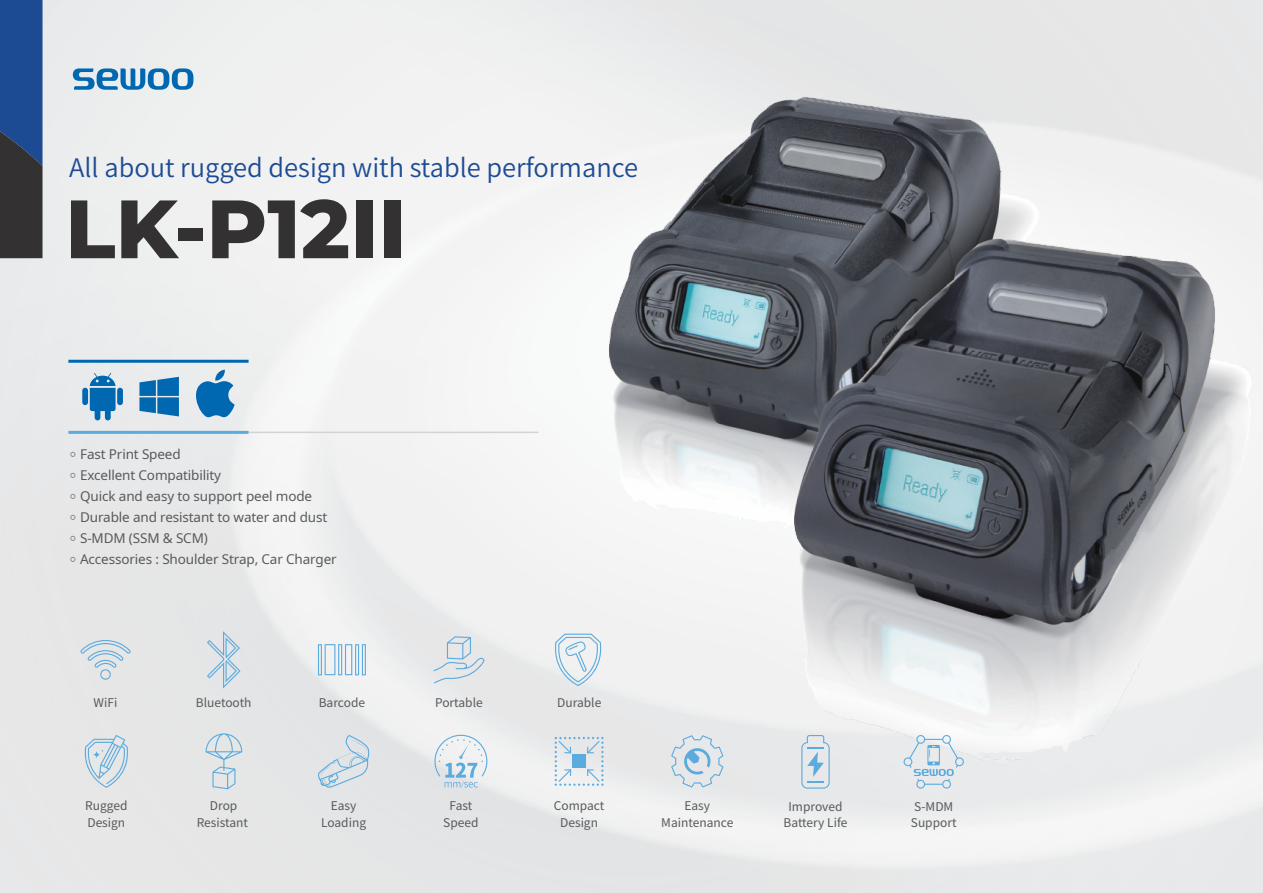
<style>
.page{position:relative;width:1263px;height:893px;background:#fff}
.page>*{position:absolute;margin:0;border:0;box-sizing:border-box;transform-origin:0 0}
.t1{font:800 82.5px "Montserrat";color:#333132}
.t2{font:600 25.5px "Noto Sans CJ Kkr";color:#1d4b93}
.t3{font:13.5px/21px "Noto Sans";letter-spacing:-.01em;color:#58595b}
.t4{font:12px/16.5px "Noto Sans CJ Kkr";color:#58595b;text-align:center}
.s1{color:#808285}
</style>
<div class="page">
<img style="left:584px;top:85px;width:679px;height:715px">
<svg style="left:207px;top:631px;width:34px;height:57px;background:#cbdae4"></svg>
<svg style="left:325px;top:644px;width:10px;height:31px"></svg>
<svg style="left:345px;top:644px;width:7px;height:31px"></svg>
<svg style="left:362px;top:644px;width:4px;height:32px"></svg>
<svg style="left:318px;top:644px;width:4px;height:31px"></svg>
<svg style="left:355px;top:644px;width:4px;height:31px"></svg>
<svg style="left:338px;top:644px;width:4px;height:31px"></svg>
<svg style="left:80px;top:640px;width:51px;height:40px;background:#d1dde5"></svg>
<svg style="left:671px;top:735px;width:52px;height:53px;background:#cddce6"></svg>
<svg style="left:317px;top:735px;width:53px;height:53px;background:#d2dde4"></svg>
<svg style="left:206px;top:733px;width:36px;height:56px;background:#cddbe4"></svg>
<svg style="left:433px;top:636px;width:51px;height:47px;background:#d6e0e6"></svg>
<svg style="left:555px;top:634px;width:46px;height:52px"></svg>
<svg style="left:85px;top:735px;width:43px;height:53px;background:#c9dae5"></svg>
<svg style="left:555px;top:737px;width:48px;height:49px"></svg>
<hr style="left:249px;top:432px;width:289px;height:1px;background:#d1d3d4">
<svg style="left:0;top:0;width:43px;height:258px;background:#28416b"></svg>
<svg style="left:73px;top:68px;width:120px;height:22px;background:#6ca4cc"></svg>
<hr style="left:68px;top:431px;width:181px;height:3px;background:#5babdf">
<hr style="left:68px;top:360px;width:181px;height:3px;background:#0067b1">
<svg style="left:139px;top:377px;width:40px;height:39px;background:#2f81bc"></svg>
<svg style="left:194px;top:370px;width:41px;height:47px;background:#5d9bc8"></svg>
<svg style="left:82px;top:373px;width:41px;height:47px;background:#66a0ca"></svg>
<svg style="left:801px;top:735px;width:29px;height:54px;background:#c6d9e6"></svg>
<svg style="left:903px;top:735px;width:61px;height:54px;background:#d4e1ea"></svg>
<svg style="left:434px;top:735px;width:53px;height:53px"></svg>
<h2 class="t2" style="left:69px;top:153px;width:570px">All about rugged design with stable performance</h2>
<h1 class="t1" style="left:65px;top:168px;width:342px">LK-P12II</h1>
<p class="t3" style="left:69px;top:444px;width:269px"><span class="s1">⸰</span> Fast Print Speed<br><span class="s1">⸰</span> Excellent Compatibility<br><span class="s1">⸰</span> Quick and easy to support peel mode<br><span class="s1">⸰</span> Durable and resistant to water and dust <span class="s1">⸰</span> S-MDM (SSM &amp; SCM)<br><span class="s1">⸰</span> Accessories : Shoulder Strap, Car Charger</p>
<p class="t4" style="left:94px;top:695px;width:25px">WiFi</p>
<p class="t4" style="left:196px;top:695px;width:57px">Bluetooth</p>
<p class="t4" style="left:319px;top:695px;width:48px">Barcode</p>
<p class="t4" style="left:435px;top:695px;width:49px">Portable</p>
<p class="t4" style="left:557px;top:695px;width:46px">Durable</p>
<p class="t4" style="left:85px;top:798px;width:44px;text-align:left">Rugged<br>Design</p>
<p class="t4" style="left:197px;top:798px;width:53px">Drop<br>Resistant</p>
<p class="t4" style="left:321px;top:798px;width:47px">Easy<br>Loading</p>
<p class="t4" style="left:443px;top:798px;width:37px">Fast<br>Speed</p>
<p class="t4" style="left:554px;top:798px;width:52px">Compact<br>Design</p>
<p class="t4" style="left:661px;top:798px;width:74px">Easy<br>Maintenance</p>
<p class="t4" style="left:783px;top:798px;width:65px">Improved<br>Battery Life</p>
<p class="t4" style="left:911px;top:798px;width:47px;text-align:left">S-MDM<br>Support</p>
</div>
